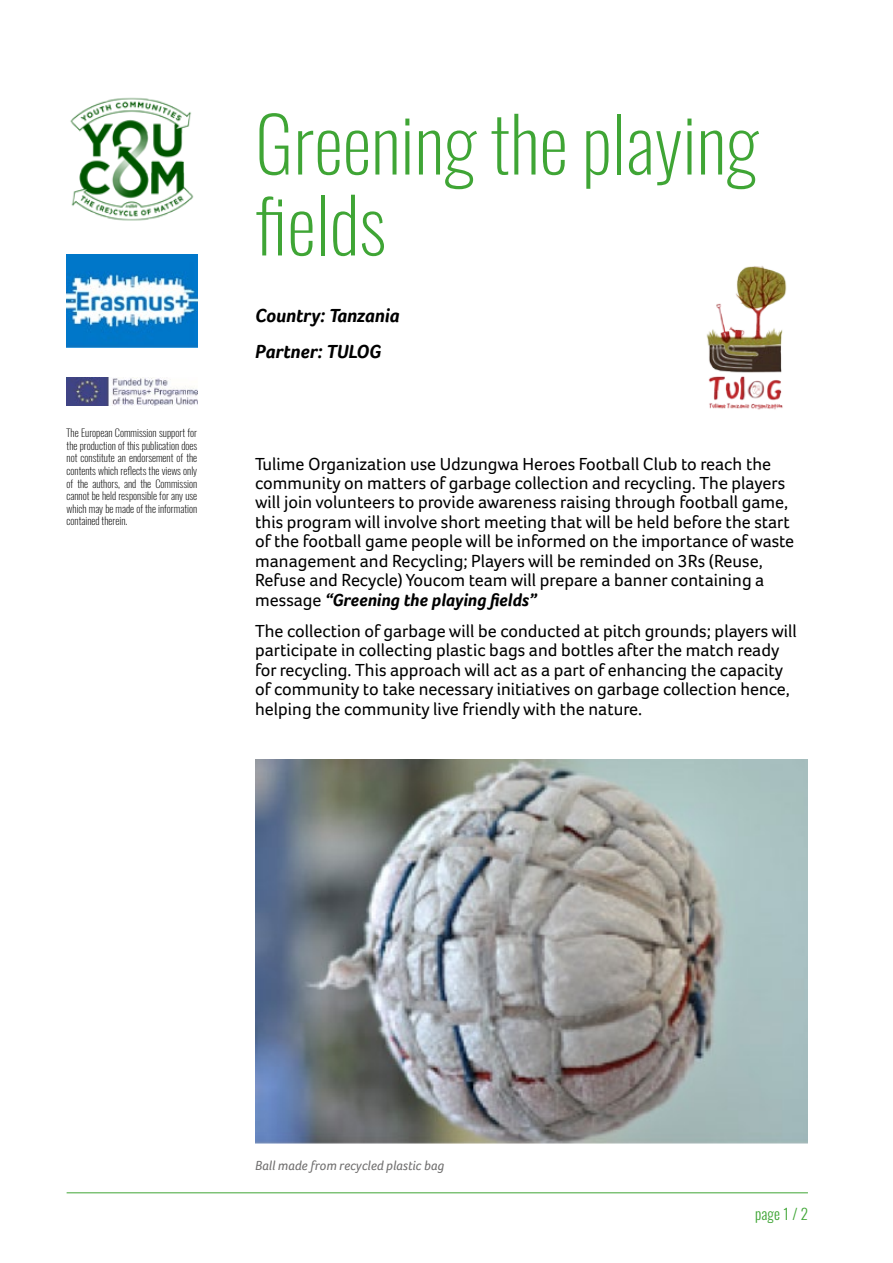
<style>
.page{position:relative;width:893px;height:1263px;background:#fff}
.page>*{position:absolute;margin:0;border:0;box-sizing:border-box;transform-origin:0 0}
.t1{font:200 75px/81px "Oswald";color:#3fa535}
.t2{font:italic 700 19.5px/35.4px "Foco";color:#000}
.t3{font:18px/19.4px "Foco";color:#000}
.t4{font:300 15px "Oswald";color:#3fa535}
.t5{font:italic 13.5px "Foco";color:#706f6f}
.t6{font:200 10.5px/12.6px "Oswald";color:#000;text-align:justify}
.s1{font-weight:700;font-style:italic}
</style>
<div class="page">
<img style="left:70px;top:97px;width:124px;height:124px">
<img style="left:67px;top:254px;width:130px;height:93px">
<img style="left:67px;top:377px;width:130px;height:28px">
<hr style="left:67px;top:1192px;width:741px;height:1px;background:#3fa535">
<img style="left:255px;top:760px;width:553px;height:383px">
<img style="left:706px;top:266px;width:81px;height:144px">
<p class="t6" style="left:67px;top:425px;width:132px">The European Commission support for the production of this publication does not constitute an endorsement of the contents which reflects the views only of the authors, and the Commission cannot be held responsible for any use which may be made of the information contained therein.</p>
<h1 class="t1" style="left:255px;top:95px;width:505px">Greening the playing fields</h1>
<p class="t2" style="left:255px;top:298px;width:146px">Country: Tanzania<br>Partner: TULOG</p>
<p class="t3" style="left:255px;top:454px;width:541px">Tulime Organization use Udzungwa Heroes Football Club to reach the community on matters of garbage collection and recycling. The players will join volunteers to provide awareness raising through football game, this program will involve short meeting that will be held before the start of the football game people will be informed on the importance of waste management and Recycling; Players will be reminded on 3Rs (Reuse, Refuse and Recycle) Youcom team will prepare a banner containing a message <span class="s1">“Greening the playing fields”</span></p>
<p class="t3" style="left:255px;top:621px;width:543px">The collection of garbage will be conducted at pitch grounds; players will participate in collecting plastic bags and bottles after the match ready for recycling. This approach will act as a part of enhancing the capacity of community to take necessary initiatives on garbage collection hence, helping the community live friendly with the nature.</p>
<p class="t5" style="left:255px;top:1158px;width:191px">Ball made from recycled plastic bag</p>
<p class="t4" style="left:755px;top:1200px;width:54px">page 1 / 2</p>
</div>
